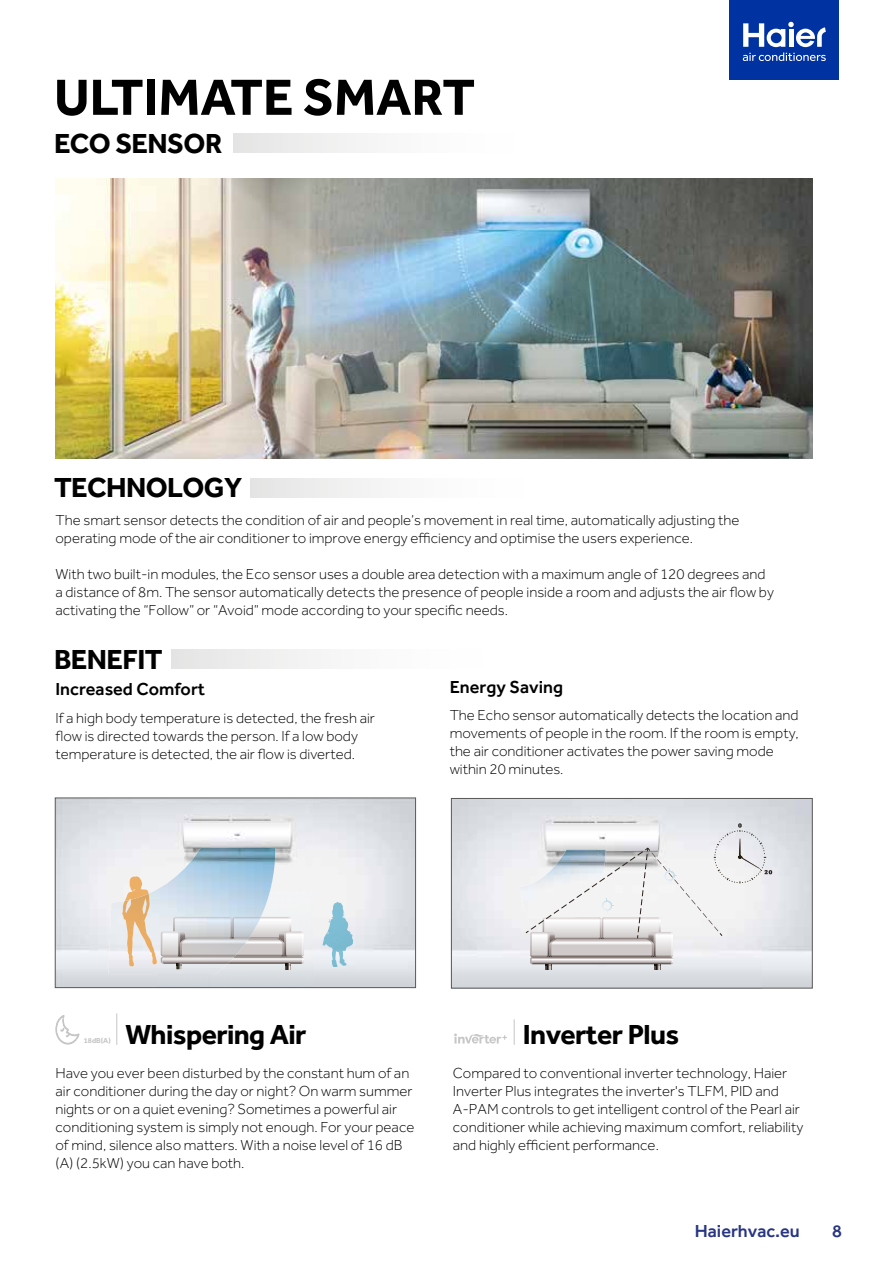
<style>
.page{position:relative;width:893px;height:1263px;background:#fff}
.page>*{position:absolute;margin:0;border:0;box-sizing:border-box;transform-origin:0 0}
.t1{font:700 52.5px "Effra";color:#000}
.t2{font:700 28.5px "Effra";letter-spacing:-.02em;color:#000}
.t3{font:500 18px "Effra";color:#000}
.t4{font:500 18px "Effra";color:#283583}
.t5{font:300 15px/18px "Effra";color:#000}
.t6{font:700 7.5px "Effra";color:#c6c6c6}
</style>
<div class="page">
<svg style="left:514px;top:1019px;width:1px;height:26px"></svg>
<svg style="left:454px;top:1033px;width:53px;height:10px"></svg>
<hr style="left:116px;top:1013px;width:1px;height:32px;background:#c6c6c6">
<svg style="left:55px;top:1015px;width:25px;height:30px"></svg>
<img style="left:55px;top:179px;width:757px;height:280px">
<svg style="left:525px;top:823px;width:247px;height:147px"></svg>
<div style="left:451px;top:798px;width:361px;height:190px;border:1px solid #575756"></div>
<img style="left:57px;top:800px;width:255px;height:93px">
<img style="left:312px;top:800px;width:102px;height:186px">
<img style="left:209px;top:892px;width:104px;height:94px">
<img style="left:125px;top:876px;width:24px;height:24px">
<img style="left:323px;top:902px;width:18px;height:65px">
<img style="left:132px;top:894px;width:25px;height:70px">
<img style="left:122px;top:900px;width:22px;height:66px">
<img style="left:176px;top:917px;width:52px;height:21px">
<svg style="left:228px;top:917px;width:76px;height:52px"></svg>
<img style="left:173px;top:917px;width:3px;height:14px">
<img style="left:187px;top:938px;width:62px;height:18px">
<img style="left:180px;top:938px;width:7px;height:18px">
<img style="left:164px;top:931px;width:16px;height:25px">
<img style="left:161px;top:931px;width:3px;height:25px">
<svg style="left:177px;top:931px;width:8px;height:13px"></svg>
<img style="left:164px;top:956px;width:71px;height:8px">
<svg style="left:161px;top:956px;width:3px;height:8px"></svg>
<svg style="left:176px;top:964px;width:6px;height:5px"></svg>
<div style="left:55px;top:798px;width:361px;height:190px;border:1px solid #575756"></div>
<div style="left:730px;top:0;width:109px;height:80px;background:#0033a1"></div>
<svg style="left:743px;top:22px;width:83px;height:25px"></svg>
<svg style="left:743px;top:53px;width:83px;height:8px"></svg>
<div style="left:233px;top:134px;width:578px;height:19px;background:linear-gradient(to right,#eee,#fff)"></div>
<div style="left:251px;top:478px;width:560px;height:19px;background:linear-gradient(to right,#eee,#fff)"></div>
<div style="left:171px;top:650px;width:640px;height:19px;background:linear-gradient(to right,#eee,#fff)"></div>
<h1 class="t1" style="left:54px;top:65px;width:423px">ULTIMATE SMART</h1>
<h2 class="t2" style="left:54px;top:126px;width:170px">ECO SENSOR</h2>
<h2 class="t2" style="left:54px;top:471px;width:190px">TECHNOLOGY</h2>
<p class="t5" style="left:55px;top:511px;width:685px">The smart sensor detects the condition of air and people’s movement in real time, automatically adjusting the operating mode of the air conditioner to improve energy efficiency and optimise the users experience.</p>
<p class="t5" style="left:55px;top:565px;width:720px">With two built-in modules, the Eco sensor uses a double area detection with a maximum angle of 120 degrees and a distance of 8m. The sensor automatically detects the presence of people inside a room and adjusts the air flow by activating the “Follow” or “Avoid” mode according to your specific needs.</p>
<h2 class="t2" style="left:54px;top:642px;width:110px">BENEFIT</h2>
<p class="t3" style="left:55px;top:678px;width:151px">Increased Comfort</p>
<p class="t3" style="left:450px;top:676px;width:115px">Energy Saving</p>
<p class="t5" style="left:55px;top:708px;width:321px">If a high body temperature is detected, the fresh air flow is directed towards the person. If a low body temperature is detected, the air flow is diverted.</p>
<p class="t5" style="left:450px;top:706px;width:351px">The Echo sensor automatically detects the location and movements of people in the room. If the room is empty, the air conditioner activates the power saving mode within 20 minutes.</p>
<h2 class="t2" style="left:125px;top:1017px;width:183px">Whispering Air</h2>
<p class="t5" style="left:55px;top:1064px;width:360px">Have you ever been disturbed by the constant hum of an air conditioner during the day or night? On warm summer nights or on a quiet evening? Sometimes a powerful air conditioning system is simply not enough. For your peace of mind, silence also matters. With a noise level of 16 dB (A) (2.5kW) you can have both.</p>
<p class="t6" style="left:84px;top:1036px;width:28px">18dB(A)</p>
<h2 class="t2" style="left:523px;top:1017px;width:158px">Inverter Plus</h2>
<p class="t5" style="left:453px;top:1064px;width:352px">Compared to conventional inverter technology, Haier Inverter Plus integrates the inverter's TLFM, PID and A-PAM controls to get intelligent control of the Pearl air conditioner while achieving maximum comfort, reliability and highly efficient performance.</p>
<p class="t4" style="left:695px;top:1220px;width:106px">Haierhvac.eu</p>
<p class="t4" style="left:832px;top:1220px;width:11px">8</p>
</div>
